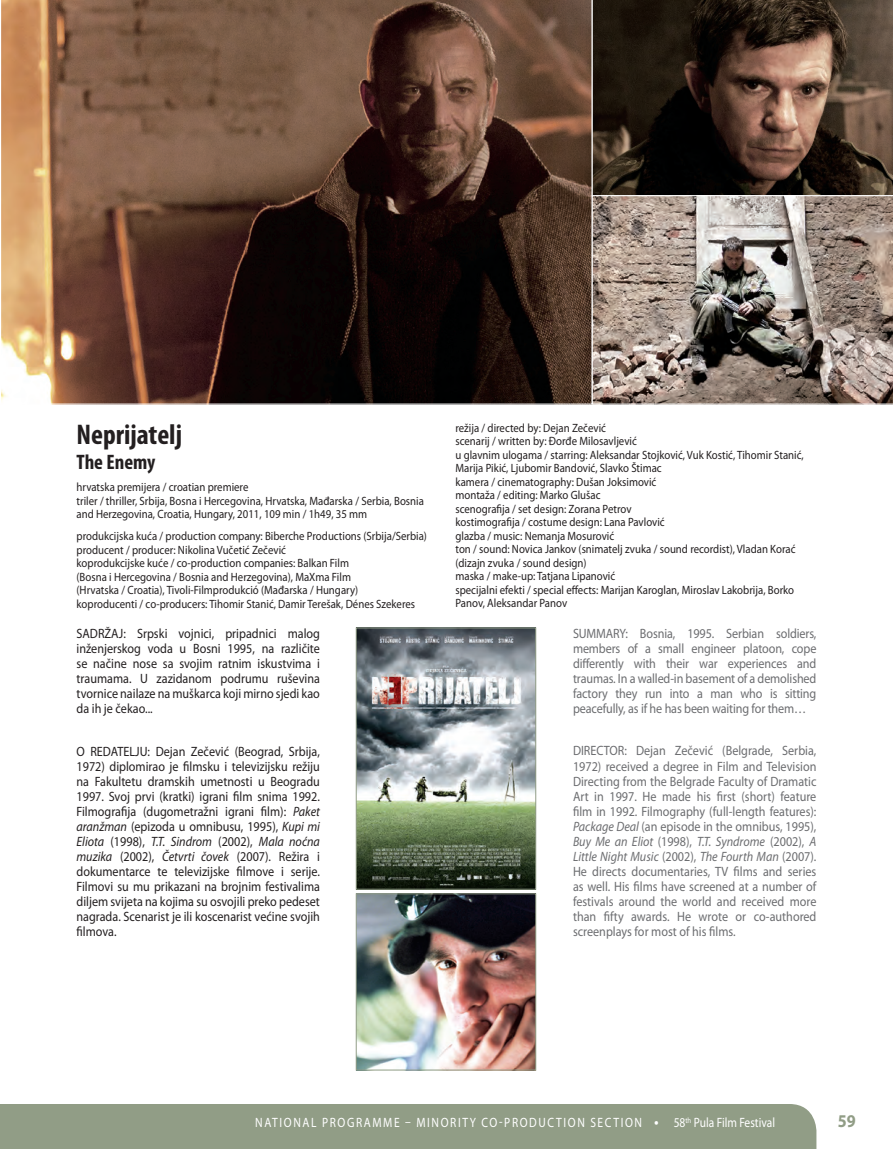
<style>
.page{position:relative;width:893px;height:1149px;background:#fff}
.page>*{position:absolute;margin:0;border:0;box-sizing:border-box;transform-origin:0 0}
.t1{font:700 condensed 28.5px "Myriad Pro";color:#231f20}
.t2{font:700 condensed 21px "Myriad Pro";color:#231f20}
.t3{font:700 18px "Myriad Pro";color:#919d86;scale:.9 1}
.t4{font:13.5px/15px "Myriad Pro";letter-spacing:-.01em;color:#6c6d70;text-align:justify;scale:.9 1}
.t5{font:13.5px/15px "Myriad Pro";color:#231f20;text-align:justify;scale:.9 1}
.t6{font:13.5px "Myriad Pro";letter-spacing:.14em;color:#fff;scale:.85 1}
.t7{font:12px/13.5px "Myriad Pro";color:#231f20;scale:.9 1}
.s1{font-style:italic}
.s2{font-family:"Spring";font-weight:800}
</style>
<div class="page">
<svg style="left:1px;top:0;width:591px;height:404px"></svg>
<svg style="left:592px;top:0;width:301px;height:195px"></svg>
<svg style="left:592px;top:195px;width:301px;height:209px"></svg>
<img style="left:356px;top:627px;width:180px;height:262px">
<img style="left:356px;top:893px;width:180px;height:177px">
<div style="left:0;top:1104px;width:816px;height:44px;background:#919d86"></div>
<h1 class="t1" style="left:77px;top:416px;width:107px">Neprijatelj</h1>
<h2 class="t2" style="left:77px;top:449px;width:80px">The Enemy</h2>
<p class="t7" style="left:77px;top:480px;width:387px">hrvatska premijera / croatian premiere<br>triler / thriller, Srbija, Bosna i Hercegovina, Hrvatska, Mađarska / Serbia, Bosnia and Herzegovina, Croatia, Hungary, 2011, 109 min / 1h49, 35 mm</p>
<p class="t7" style="left:77px;top:529px;width:391px">produkcijska kuća / production company: Biberche Productions (Srbija/Serbia) producent / producer: Nikolina Vučetić Zečević<br>koprodukcijske kuće / co-production companies: Balkan Film<br>(Bosna i Hercegovina / Bosnia and Herzegovina), MaXma Film<br>(Hrvatska / Croatia), Tivoli-Filmprodukció (Mađarska / Hungary)<br>koproducenti / co-producers: Tihomir Stanić, Damir Terešak, Dénes Szekeres</p>
<p class="t5" style="left:77px;top:625px;width:272px">SADRŽAJ: Srpski vojnici, pripadnici malog inženjerskog voda u Bosni 1995, na različite se načine nose sa svojim ratnim iskustvima i traumama. U zazidanom podrumu ruševina tvornice nailaze na muškarca koji mirno sjedi kao da ih je čekao...</p>
<p class="t5" style="left:77px;top:743px;width:272px">O REDATELJU: Dejan Zečević (Beograd, Srbija, 1972) diplomirao je filmsku i televizijsku režiju na Fakultetu dramskih umetnosti u Beogradu 1997. Svoj prvi (kratki) igrani film snima 1992.<br>Filmografija (dugometražni igrani film): <span class="s1">Paket aranžman</span> (epizoda u omnibusu, 1995), <span class="s1">Kupi mi Eliota</span> (1998), <span class="s1">T.T. Sindrom</span> (2002), <span class="s1">Mala noćna muzika</span> (2002), <span class="s1">Četvrti čovek</span> (2007). Režira i dokumentarce te televizijske filmove i serije.<br>Filmovi su mu prikazani na brojnim festivalima diljem svijeta na kojima su osvojili preko pedeset nagrada. Scenarist je ili koscenarist većine svojih filmova.</p>
<p class="t7" style="left:455px;top:420px;width:388px">režija / directed by: Dejan Zečević<br>scenarij / written by: Đorđe Milosavljević<br>u glavnim ulogama / starring: Aleksandar Stojković, Vuk Kostić, Tihomir Stanić, Marija Pikić, Ljubomir Bandović, Slavko Štimac<br>kamera / cinematography: Dušan Joksimović<br>montaža / editing: Marko Glušac<br>scenografija / set design: Zorana Petrov<br>kostimografija / costume design: Lana Pavlović<br>glazba / music: Nemanja Mosurović<br>ton / sound: Novica Jankov (snimatelj zvuka / sound recordist), Vladan Korać (dizajn zvuka / sound design)<br>maska / make-up: Tatjana Lipanović<br>specijalni efekti / special effects: Marijan Karoglan, Miroslav Lakobrija, Borko Panov, Aleksandar Panov</p>
<p class="t4" style="left:573px;top:625px;width:272px">SUMMARY: Bosnia, 1995. Serbian soldiers, members of a small engineer platoon, cope differently with their war experiences and traumas. In a walled-in basement of a demolished factory they run into a man who is sitting peacefully, as if he has been waiting for them…</p>
<p class="t4" style="left:573px;top:743px;width:272px">DIRECTOR: Dejan Zečević (Belgrade, Serbia, 1972) received a degree in Film and Television Directing from the Belgrade Faculty of Dramatic Art in 1997. He made his first (short) feature film in 1992. Filmography (full-length features):<br><span class="s1">Package Deal</span> (an episode in the omnibus, 1995), <span class="s1">Buy Me an Eliot</span> (1998), <span class="s1">T.T. Syndrome</span> (2002), <span class="s1">A Little Night Music</span> (2002), <span class="s1">The Fourth Man</span> (2007).<br>He directs documentaries, TV films and series as well. His films have screened at a number of festivals around the world and received more than fifty awards. He wrote or co-authored screenplays for most of his films.</p>
<p class="t6" style="left:255px;top:1113px;width:613px">NATIONAL PROGRAMME – MINORITY CO-PRODUCTION SECTION <span class="s2">•</span> 58<sup>th</sup> Pula Film Festival</p>
<h3 class="t3" style="left:838px;top:1108px;width:21px">59</h3>
</div>
